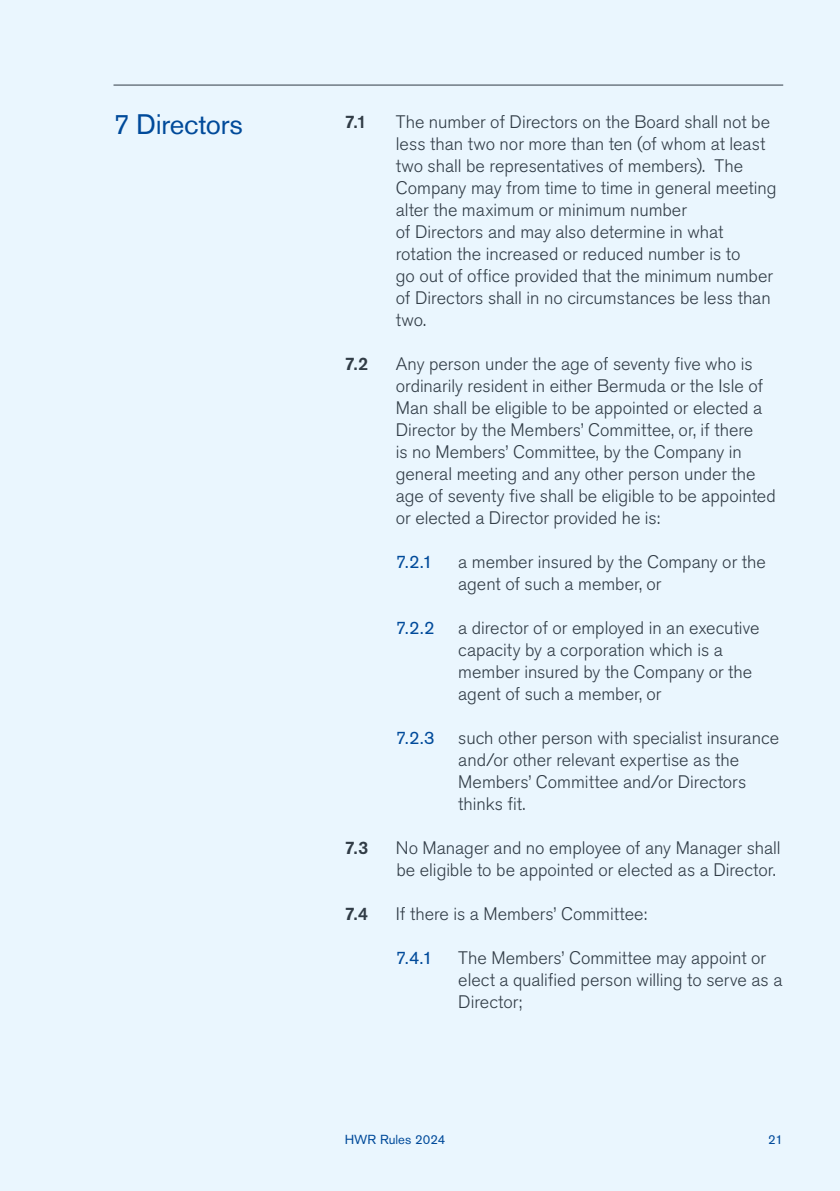
<style>
.page{position:relative;width:840px;height:1191px;background:#fff}
.page>*{position:absolute;margin:0;border:0;box-sizing:border-box;transform-origin:0 0}
.t1{font:28px "Akzidenz Grotesk BE";letter-spacing:-.01em;color:#004a9a}
.t2{font:300 18px/22px "Akzidenz Grotesk BE";color:#313c46}
.t3{font:18px "Akzidenz Grotesk BE";color:#004a9a}
.t4{font:500 18px "Akzidenz Grotesk BE";color:#313c46}
.t5{font:13px "Akzidenz Grotesk BE";color:#004a9a}
</style>
<div class="page">
<div style="left:0;top:0;width:839px;height:1191px;background:#eaf6fe"></div>
<hr style="left:113px;top:85px;width:669px;height:1px;background:#313c46">
<h1 class="t1" style="left:113px;top:108px;width:131px">7 Directors</h1>
<p class="t4" style="left:344px;top:110px;width:24px">7.1</p>
<p class="t2" style="left:395px;top:111px;width:382px">The number of Directors on the Board shall not be less than two nor more than ten (of whom at least two shall be representatives of members). The Company may from time to time in general meeting alter the maximum or minimum number<br>of Directors and may also determine in what rotation the increased or reduced number is to<br>go out of office provided that the minimum number of Directors shall in no circumstances be less than two.</p>
<p class="t4" style="left:344px;top:352px;width:25px">7.2</p>
<p class="t2" style="left:395px;top:353px;width:381px">Any person under the age of seventy five who is ordinarily resident in either Bermuda or the Isle of Man shall be eligible to be appointed or elected a Director by the Members’ Committee, or, if there<br>is no Members’ Committee, by the Company in general meeting and any other person under the age of seventy five shall be eligible to be appointed or elected a Director provided he is:</p>
<p class="t3" style="left:395px;top:551px;width:39px">7.2.1</p>
<p class="t2" style="left:458px;top:551px;width:309px">a member insured by the Company or the agent of such a member, or</p>
<p class="t3" style="left:395px;top:617px;width:40px">7.2.2</p>
<p class="t2" style="left:458px;top:617px;width:302px">a director of or employed in an executive capacity by a corporation which is a member insured by the Company or the agent of such a member, or</p>
<p class="t3" style="left:395px;top:727px;width:40px">7.2.3</p>
<p class="t2" style="left:458px;top:727px;width:322px">such other person with specialist insurance and/or other relevant expertise as the Members’ Committee and/or Directors thinks fit.</p>
<p class="t4" style="left:344px;top:836px;width:25px">7.3</p>
<p class="t2" style="left:395px;top:837px;width:386px">No Manager and no employee of any Manager shall be eligible to be appointed or elected as a Director.</p>
<p class="t4" style="left:344px;top:902px;width:25px">7.4</p>
<p class="t2" style="left:395px;top:903px;width:253px">If there is a Members’ Committee:</p>
<p class="t3" style="left:395px;top:947px;width:39px">7.4.1</p>
<p class="t2" style="left:458px;top:947px;width:325px">The Members’ Committee may appoint or elect a qualified person willing to serve as a<br>Director;</p>
<p class="t5" style="left:344px;top:1131px;width:102px">HWR Rules 2024</p>
<p class="t5" style="left:767px;top:1131px;width:17px">21</p>
</div>
